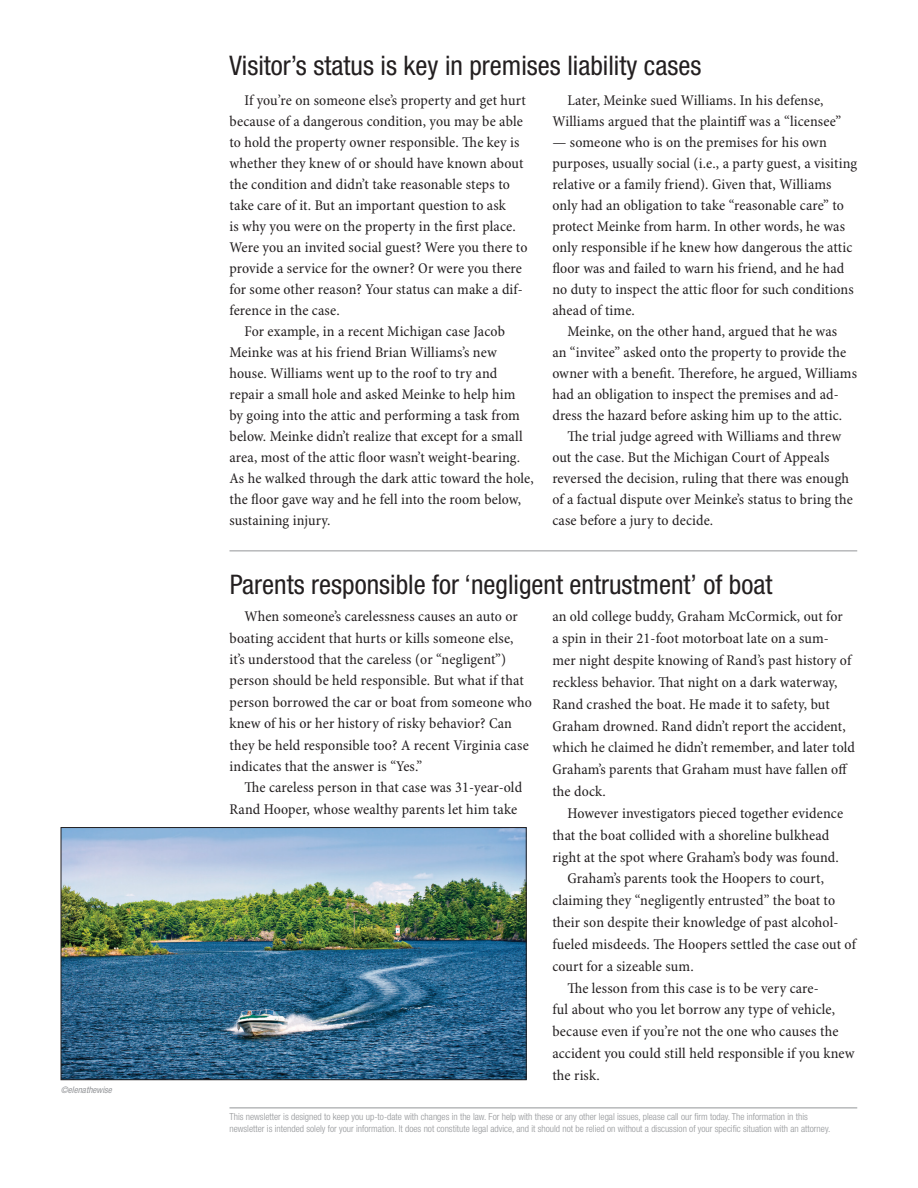
<style>
.page{position:relative;width:918px;height:1188px;background:#fff}
.page>*{position:absolute;margin:0;border:0;box-sizing:border-box;transform-origin:0 0}
.Story_Title_-_small{font:condensed 27px "Helvetica Neue";color:#231f20}
.Body_Text{font:condensed 15px/21px "Minion Pro";letter-spacing:.005em;color:#231f20}
.Disclaimer{font:300 condensed 9.6px/12.1px "Helvetica Neue";color:#939598}
.TOC_-_title_BLUE{font:italic condensed 9px "Helvetica Neue";color:#939598}
</style>
<div class="page">
<hr style="left:230px;top:1108px;width:627px;height:1px;background:#939598">
<hr style="left:230px;top:550px;width:627px;height:1px;background:#939598">
<img style="left:63px;top:829px;width:462px;height:249px">
<div style="left:61px;top:827px;width:466px;height:253px;border:1px solid #231f20"></div>
<p class="TOC_-_title_BLUE" style="left:61px;top:1084px;width:53px">©elenathewise</p>
<p class="Story_Title_-_small" style="left:230px;top:50px;width:473px">Visitor’s status is key in premises liability cases</p>
<p class="Body_Text" style="left:230px;top:91px;width:299px;text-indent:15px">If you’re on someone else’s property and get hurt because of a dangerous condition, you may be able to hold the property owner responsible. The key is whether they knew of or should have known about the condition and didn’t take reasonable steps to take care of it. But an important question to ask<br>is why you were on the property in the first place.<br>Were you an invited social guest? Were you there to provide a service for the owner? Or were you there for some other reason? Your status can make a dif&shy;ference in the case.</p>
<p class="Body_Text" style="left:230px;top:322px;width:306px;text-indent:15px">For example, in a recent Michigan case Jacob Meinke was at his friend Brian Williams’s new house. Williams went up to the roof to try and repair a small hole and asked Meinke to help him<br>by going into the attic and performing a task from below. Meinke didn’t realize that except for a small area, most of the attic floor wasn’t weight-bearing.<br>As he walked through the dark attic toward the hole, the floor gave way and he fell into the room below, sustaining injury.</p>
<p class="Body_Text" style="left:552px;top:91px;width:290px;text-align:center">Later, Meinke sued Williams. In his defense,<br>Williams argued that the plaintiff was a “licensee”</p>
<p class="Body_Text" style="left:552px;top:133px;width:306px">— someone who is on the premises for his own purposes, usually social (i.e., a party guest, a visiting relative or a family friend). Given that, Williams only had an obligation to take “reasonable care” to protect Meinke from harm. In other words, he was only responsible if he knew how dangerous the attic floor was and failed to warn his friend, and he had no duty to inspect the attic floor for such conditions ahead of time.</p>
<p class="Body_Text" style="left:552px;top:322px;width:306px;text-indent:15px">Meinke, on the other hand, argued that he was<br>an “invitee” asked onto the property to provide the owner with a benefit. Therefore, he argued, Williams had an obligation to inspect the premises and ad&shy;dress the hazard before asking him up to the attic.</p>
<p class="Body_Text" style="left:552px;top:427px;width:302px;text-indent:15px">The trial judge agreed with Williams and threw out the case. But the Michigan Court of Appeals reversed the decision, ruling that there was enough of a factual dispute over Meinke’s status to bring the case before a jury to decide.</p>
<p class="Story_Title_-_small" style="left:230px;top:569px;width:544px">Parents responsible for ‘negligent entrustment’ of boat</p>
<p class="Body_Text" style="left:230px;top:607px;width:304px;text-indent:15px">When someone’s carelessness causes an auto or boating accident that hurts or kills someone else, it’s understood that the careless (or “negligent”) person should be held responsible. But what if that person borrowed the car or boat from someone who knew of his or her history of risky behavior? Can they be held responsible too? A recent Virginia case indicates that the answer is “Yes.”</p>
<p class="Body_Text" style="left:230px;top:777px;width:294px;text-indent:15px">The careless person in that case was 31-year-old<br>Rand Hooper, whose wealthy parents let him take</p>
<p class="Body_Text" style="left:552px;top:606px;width:304px;line-height:21.9px">an old college buddy, Graham McCormick, out for<br>a spin in their 21-foot motorboat late on a sum&shy;mer night despite knowing of Rand’s past history of reckless behavior. That night on a dark waterway, Rand crashed the boat. He made it to safety, but Graham drowned. Rand didn’t report the accident, which he claimed he didn’t remember, and later told Graham’s parents that Graham must have fallen off the dock.</p>
<p class="Body_Text" style="left:552px;top:803px;width:292px;line-height:21.9px;text-indent:15px">However investigators pieced together evidence that the boat collided with a shoreline bulkhead right at the spot where Graham’s body was found.</p>
<p class="Body_Text" style="left:552px;top:868px;width:305px;line-height:21.9px;text-indent:15px">Graham’s parents took the Hoopers to court, claiming they “negligently entrusted” the boat to their son despite their knowledge of past alcohol&shy;fueled misdeeds. The Hoopers settled the case out of court for a sizeable sum.</p>
<p class="Body_Text" style="left:552px;top:978px;width:304px;line-height:21.9px;text-indent:15px">The lesson from this case is to be very care-<br>ful about who you let borrow any type of vehicle, because even if you’re not the one who causes the accident you could still held responsible if you knew the risk.</p>
<p class="Disclaimer" style="left:230px;top:1110px;width:602px">This newsletter is designed to keep you up-to-date with changes in the law. For help with these or any other legal issues, please call our firm today. The information in this newsletter is intended solely for your information. It does not constitute legal advice, and it should not be relied on without a discussion of your specific situation with an attorney.</p>
</div>
